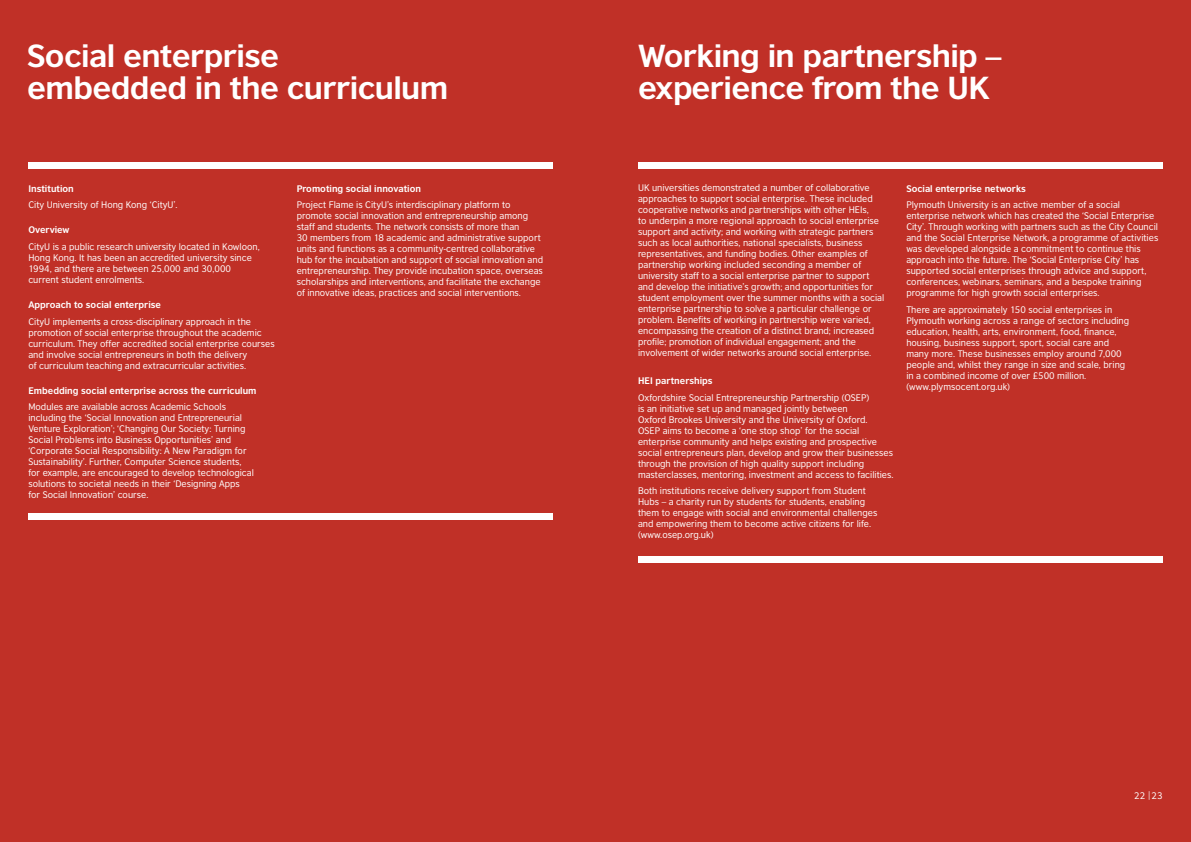
<style>
.page{position:relative;width:1191px;height:842px;background:#c03027}
.page>*{position:absolute;margin:0;border:0;box-sizing:border-box;transform-origin:0 0}
.t1{font:700 30px/32px "British Council Sans";letter-spacing:-.02em;color:#fff;scale:1.04 1}
.t2{font:9px/11px "British Council Sans";color:#fff}
.t3{font:700 9px "British Council Sans";color:#fff}
</style>
<div class="page">
<div style="left:28px;top:163px;width:525px;height:6px;background:#fff"></div>
<div style="left:638px;top:163px;width:524px;height:6px;background:#fff"></div>
<div style="left:638px;top:556px;width:524px;height:6px;background:#fff"></div>
<div style="left:28px;top:513px;width:525px;height:7px;background:#fff"></div>
<h1 class="t1" style="left:27px;top:39px;width:406px">Social enterprise<br>embedded in the curriculum</h1>
<h1 class="t1" style="left:638px;top:39px;width:351px">Working in partnership – experience from the UK</h1>
<p class="t3" style="left:28px;top:183px;width:47px">Institution</p>
<p class="t2" style="left:28px;top:199px;width:151px">City University of Hong Kong ‘CityU’.</p>
<p class="t3" style="left:28px;top:224px;width:43px">Overview</p>
<p class="t2" style="left:28px;top:241px;width:233px">CityU is a public research university located in Kowloon, Hong Kong. It has been an accredited university since 1994, and there are between 25,000 and 30,000 current student enrolments.</p>
<p class="t3" style="left:28px;top:299px;width:134px">Approach to social enterprise</p>
<p class="t2" style="left:28px;top:316px;width:248px">CityU implements a cross-disciplinary approach in the promotion of social enterprise throughout the academic curriculum. They offer accredited social enterprise courses and involve social entrepreneurs in both the delivery<br>of curriculum teaching and extracurricular activities.</p>
<p class="t3" style="left:28px;top:385px;width:230px">Embedding social enterprise across the curriculum</p>
<p class="t2" style="left:28px;top:401px;width:227px">Modules are available across Academic Schools including the ‘Social Innovation and Entrepreneurial Venture Exploration’; ‘Changing Our Society: Turning Social Problems into Business Opportunities’ and ‘Corporate Social Responsibility: A New Paradigm for Sustainability’. Further, Computer Science students, for example, are encouraged to develop technological solutions to societal needs in their ‘Designing Apps for Social Innovation’ course.</p>
<p class="t3" style="left:297px;top:183px;width:126px">Promoting social innovation</p>
<p class="t2" style="left:297px;top:199px;width:248px">Project Flame is CityU’s interdisciplinary platform to promote social innovation and entrepreneurship among staff and students. The network consists of more than<br>30 members from 18 academic and administrative support units and functions as a community-centred collaborative hub for the incubation and support of social innovation and entrepreneurship. They provide incubation space, overseas scholarships and interventions, and facilitate the exchange of innovative ideas, practices and social interventions.</p>
<p class="t2" style="left:638px;top:183px;width:248px">UK universities demonstrated a number of collaborative approaches to support social enterprise. These included cooperative networks and partnerships with other HEIs,<br>to underpin a more regional approach to social enterprise support and activity; and working with strategic partners such as local authorities, national specialists, business representatives, and funding bodies. Other examples of partnership working included seconding a member of university staff to a social enterprise partner to support and develop the initiative’s growth; and opportunities for student employment over the summer months with a social enterprise partnership to solve a particular challenge or problem. Benefits of working in partnership were varied, encompassing the creation of a distinct brand; increased profile; promotion of individual engagement; and the involvement of wider networks around social enterprise.</p>
<p class="t3" style="left:638px;top:375px;width:76px">HEI partnerships</p>
<p class="t2" style="left:638px;top:392px;width:257px">Oxfordshire Social Entrepreneurship Partnership (OSEP)<br>is an initiative set up and managed jointly between<br>Oxford Brookes University and the University of Oxford.<br>OSEP aims to become a ‘one stop shop’ for the social enterprise community and helps existing and prospective social entrepreneurs plan, develop and grow their businesses through the provision of high quality support including masterclasses, mentoring, investment and access to facilities.</p>
<p class="t2" style="left:638px;top:486px;width:241px">Both institutions receive delivery support from Student Hubs – a charity run by students for students, enabling them to engage with social and environmental challenges and empowering them to become active citizens for life. (www.osep.org.uk)</p>
<p class="t3" style="left:906px;top:183px;width:121px">Social enterprise networks</p>
<p class="t2" style="left:906px;top:199px;width:253px">Plymouth University is an active member of a social enterprise network which has created the ‘Social Enterprise City’. Through working with partners such as the City Council and the Social Enterprise Network, a programme of activities was developed alongside a commitment to continue this approach into the future. The ‘Social Enterprise City’ has supported social enterprises through advice and support, conferences, webinars, seminars, and a bespoke training programme for high growth social enterprises.</p>
<p class="t2" style="left:906px;top:304px;width:224px">There are approximately 150 social enterprises in Plymouth working across a range of sectors including education, health, arts, environment, food, finance, housing, business support, sport, social care and many more. These businesses employ around 7,000 people and, whilst they range in size and scale, bring in a combined income of over £500 million. (www.plymsocent.org.uk)</p>
<p class="t2" style="left:1134px;top:790px;width:30px">22 |23</p>
</div>
